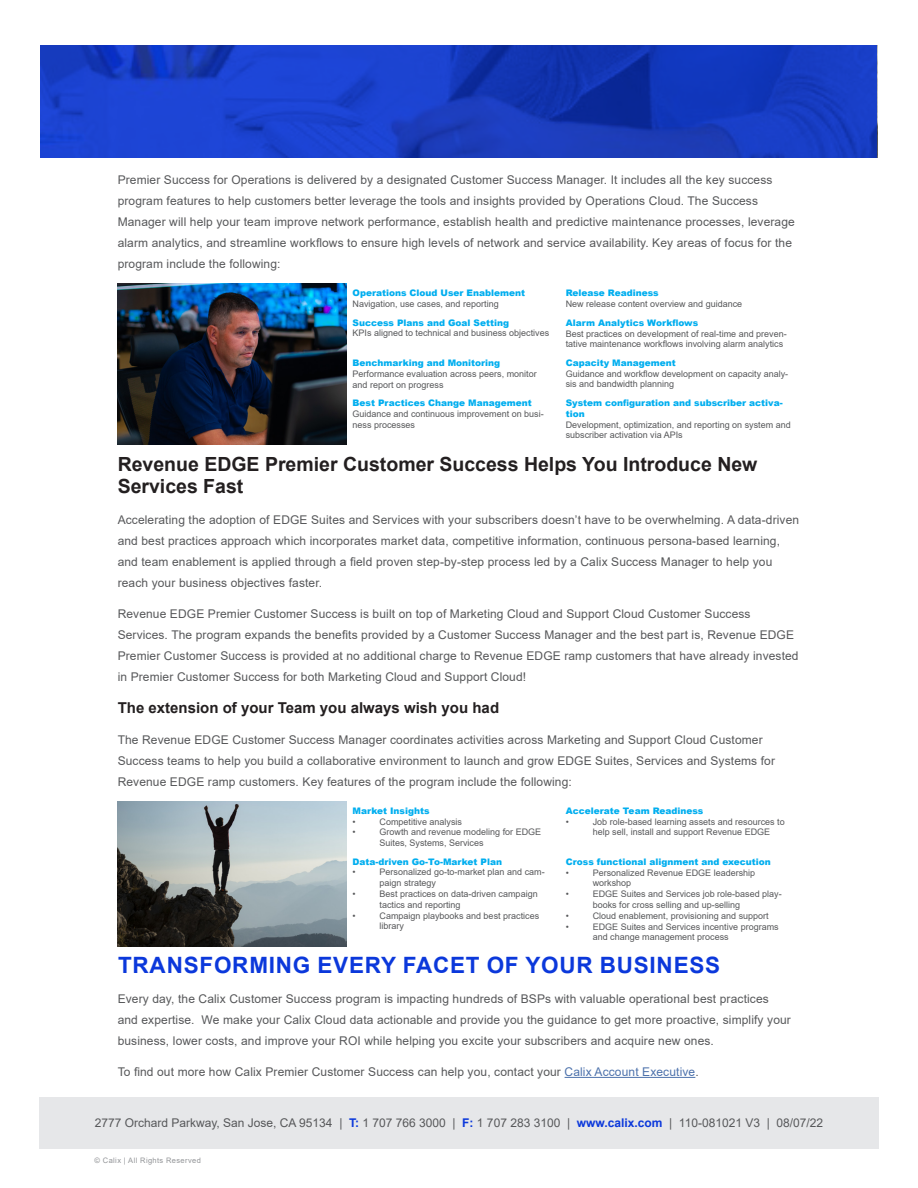
<style>
.page{position:relative;width:918px;height:1188px;background:#fff}
.page>*{position:absolute;margin:0;border:0;box-sizing:border-box;transform-origin:0 0}
.Body_Copy{font:700 22.5px "Arial";letter-spacing:.035em;color:#0b38db}
.Body_Copy-2{font:700 19.5px/22.5px "Arial";color:#231f20}
.Body_Copy-3{font:700 15px "Arial";color:#231f20}
.Body_Copy-4{font:12px/21px "Arial";letter-spacing:.01em;color:#57585a}
.t1{font:9px/10.8px "Arial";color:#57585a}
.t2{font:900 9px/10.8px "Arial";color:#00aeef}
.t3{font:7.5px "Arial";letter-spacing:.05em;color:#939598}
.s1{color:#4d72ac}
.s2{font-weight:700;color:#0b38db}
</style>
<div class="page">
<div style="left:39px;top:1097px;width:840px;height:52px;background:#e6e7e9"></div>
<svg style="left:40px;top:45px;width:838px;height:113px;background:#173cc2"></svg>
<hr style="left:565px;top:1077px;width:130px;height:1px;background:#4d72ac">
<img style="left:118px;top:284px;width:229px;height:160px">
<img style="left:118px;top:801px;width:229px;height:145px">
<p class="Body_Copy-4" style="left:118px;top:169px;width:679px">Premier Success for Operations is delivered by a designated Customer Success Manager. It includes all the key success program features to help customers better leverage the tools and insights provided by Operations Cloud. The Success Manager will help your team improve network performance, establish health and predictive maintenance processes, leverage alarm analytics, and streamline workflows to ensure high levels of network and service availability. Key areas of focus for the program include the following:</p>
<p class="t2" style="left:353px;top:288px;width:174px">Operations Cloud User Enablement</p>
<p class="t1" style="left:353px;top:299px;width:148px">Navigation, use cases, and reporting</p>
<p class="t2" style="left:566px;top:288px;width:95px">Release Readiness</p>
<p class="t1" style="left:566px;top:299px;width:178px">New release content overview and guidance</p>
<p class="t2" style="left:353px;top:317px;width:158px">Success Plans and Goal Setting</p>
<p class="t1" style="left:353px;top:328px;width:198px">KPIs aligned to technical and business objectives</p>
<p class="t2" style="left:353px;top:357px;width:149px">Benchmarking and Monitoring</p>
<p class="t1" style="left:353px;top:368px;width:186px">Performance evaluation across peers, monitor and report on progress</p>
<p class="t2" style="left:566px;top:317px;width:134px">Alarm Analytics Workflows</p>
<p class="t1" style="left:566px;top:328px;width:223px">Best practices on development of real-time and preven&shy;tative maintenance workflows involving alarm analytics</p>
<p class="t2" style="left:566px;top:357px;width:112px">Capacity Management</p>
<p class="t1" style="left:566px;top:368px;width:224px">Guidance and workflow development on capacity analy&shy;sis and bandwidth planning</p>
<p class="t2" style="left:566px;top:397px;width:219px">System configuration and subscriber activa&shy;tion</p>
<p class="t1" style="left:566px;top:419px;width:227px">Development, optimization, and reporting on system and subscriber activation via APIs</p>
<p class="Body_Copy-2" style="left:118px;top:453px;width:641px">Revenue EDGE Premier Customer Success Helps You Introduce New<br>Services Fast</p>
<p class="Body_Copy-4" style="left:118px;top:509px;width:683px">Accelerating the adoption of EDGE Suites and Services with your subscribers doesn’t have to be overwhelming. A data-driven and best practices approach which incorporates market data, competitive information, continuous persona-based learning, and team enablement is applied through a field proven step-by-step process led by a Calix Success Manager to help you reach your business objectives faster.</p>
<p class="Body_Copy-4" style="left:118px;top:603px;width:682px">Revenue EDGE Premier Customer Success is built on top of Marketing Cloud and Support Cloud Customer Success Services. The program expands the benefits provided by a Customer Success Manager and the best part is, Revenue EDGE Premier Customer Success is provided at no additional charge to Revenue EDGE ramp customers that have already invested in Premier Customer Success for both Marketing Cloud and Support Cloud!</p>
<p class="Body_Copy-3" style="left:118px;top:697px;width:383px">The extension of your Team you always wish you had</p>
<p class="Body_Copy-4" style="left:118px;top:729px;width:659px">The Revenue EDGE Customer Success Manager coordinates activities across Marketing and Support Cloud Customer<br>Success teams to help you build a collaborative environment to launch and grow EDGE Suites, Services and Systems for<br>Revenue EDGE ramp customers. Key features of the program include the following:</p>
<p class="t2" style="left:353px;top:805px;width:78px">Market Insights</p>
<p class="t1" style="left:353px;top:816px;width:5px">•</p>
<p class="t1" style="left:380px;top:816px;width:84px">Competitive analysis</p>
<p class="t1" style="left:353px;top:827px;width:5px">•</p>
<p class="t1" style="left:380px;top:827px;width:163px">Growth and revenue modeling for EDGE<br>Suites, Systems, Services</p>
<p class="t2" style="left:353px;top:397px;width:181px">Best Practices Change Management</p>
<p class="t1" style="left:353px;top:408px;width:193px">Guidance and continuous improvement on busi&shy;ness processes</p>
<p class="t2" style="left:566px;top:805px;width:139px">Accelerate Team Readiness</p>
<p class="t1" style="left:566px;top:816px;width:5px">•</p>
<p class="t1" style="left:593px;top:816px;width:194px">Job role-based learning assets and resources to help sell, install and support Revenue EDGE</p>
<p class="t2" style="left:353px;top:856px;width:151px">Data-driven Go-To-Market Plan</p>
<p class="t1" style="left:353px;top:867px;width:5px">•</p>
<p class="t1" style="left:380px;top:867px;width:167px">Personalized go-to-market plan and cam&shy;paign strategy</p>
<p class="t1" style="left:353px;top:888px;width:5px">•</p>
<p class="t1" style="left:380px;top:888px;width:160px">Best practices on data-driven campaign tactics and reporting</p>
<p class="t1" style="left:353px;top:910px;width:5px">•</p>
<p class="t1" style="left:380px;top:910px;width:161px">Campaign playbooks and best practices library</p>
<p class="t2" style="left:566px;top:856px;width:207px">Cross functional alignment and execution</p>
<p class="t1" style="left:566px;top:867px;width:5px">•</p>
<p class="t1" style="left:593px;top:867px;width:164px">Personalized Revenue EDGE leadership workshop</p>
<p class="t1" style="left:566px;top:889px;width:5px">•</p>
<p class="t1" style="left:593px;top:889px;width:191px">EDGE Suites and Services job role-based play&shy;books for cross selling and up-selling</p>
<p class="t1" style="left:566px;top:910px;width:5px">•</p>
<p class="t1" style="left:593px;top:910px;width:178px">Cloud enablement, provisioning and support</p>
<p class="t1" style="left:566px;top:921px;width:5px">•</p>
<p class="t1" style="left:593px;top:921px;width:188px">EDGE Suites and Services incentive programs and change management process</p>
<p class="Body_Copy" style="left:118px;top:949px;width:604px">TRANSFORMING EVERY FACET OF YOUR BUSINESS</p>
<p class="Body_Copy-4" style="left:118px;top:989px;width:675px">Every day, the Calix Customer Success program is impacting hundreds of BSPs with valuable operational best practices and expertise. We make your Calix Cloud data actionable and provide you the guidance to get more proactive, simplify your business, lower costs, and improve your ROI while helping you excite your subscribers and acquire new ones.</p>
<p class="Body_Copy-4" style="left:118px;top:1061px;width:583px">To find out more how Calix Premier Customer Success can help you, contact your <span class="s1">Calix Account Executive</span>.</p>
<p class="Body_Copy-4" style="left:95px;top:1112px;width:730px">2777 Orchard Parkway, San Jose, CA 95134 | <span class="s2">T:</span> 1 707 766 3000 | <span class="s2">F:</span> 1 707 283 3100 | <span class="s2">www.calix.com</span> | 110-081021 V3 | 08/07/22</p>
<p class="t3" style="left:95px;top:1155px;width:108px">© Calix | All Rights Reserved</p>
</div>
